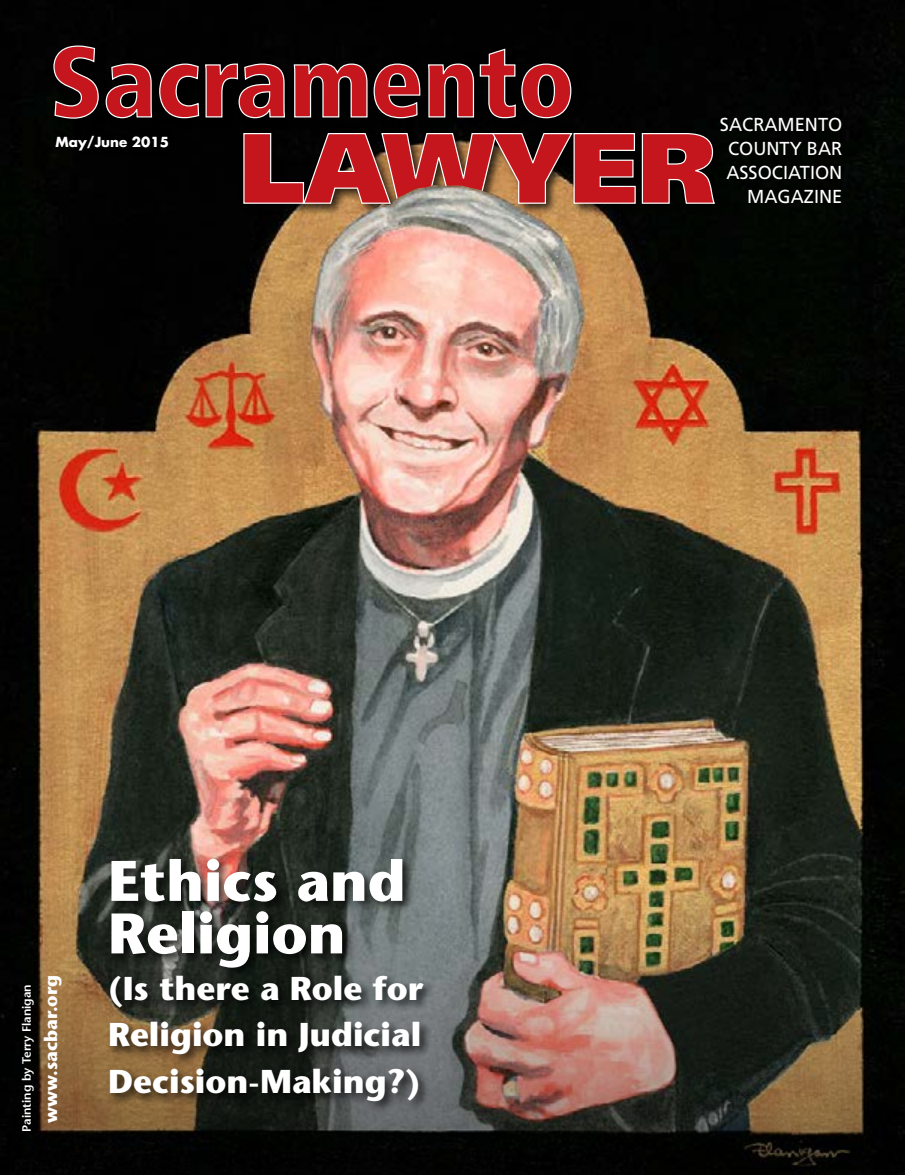
<style>
.page{position:relative;width:905px;height:1175px;background:#fff}
.page>*{position:absolute;margin:0;border:0;box-sizing:border-box;transform-origin:0 0}
.t1{font:700 57px/52.5px "Stone Sans";color:#fff}
.t2{font:700 33px/46.5px "Stone Sans";color:#fff;text-align:justify}
.t3{font:18.75px/24.2px "Frutiger";color:#fff;text-align:right}
.t4{font:700 18px "Stone Sans";color:#fff}
.t5{font:700 13.5px "Futura";color:#fff}
.t6{font:600 12px "Stone Sans";color:#fff}
</style>
<div class="page">
<img style="left:0;top:0;width:904px;height:879px">
<img style="left:0;top:879px;width:904px;height:295px">
<div style="left:51px;top:43px;width:675px;height:173px;background:#000"></div>
<svg style="left:53px;top:45px;width:46px;height:74px"></svg>
<svg style="left:105px;top:63px;width:180px;height:56px"></svg>
<svg style="left:293px;top:63px;width:128px;height:56px"></svg>
<svg style="left:428px;top:48px;width:144px;height:71px"></svg>
<svg style="left:243px;top:133px;width:472px;height:71px"></svg>
<div style="left:48px;top:128px;width:128px;height:29px;background:#000"></div>
<div style="left:107px;top:855px;width:329px;height:258px;background:#000;opacity:.75"></div>
<img style="left:314px;top:185px;width:266px;height:115px">
<p class="t5" style="left:56px;top:132px;width:115px">May/June 2015</p>
<p class="t6" style="left:19px;top:1131px;width:149px;rotate:-90deg">Painting by Terry Flanigan</p>
<p class="t4" style="left:40px;top:1122px;width:149px;rotate:-90deg">www.sacbar.org</p>
<h1 class="t1" style="left:108px;top:853px;width:299px">Ethics and<br>Religion</h1>
<p class="t2" style="left:108px;top:964px;width:316px">(Is there a Role for Religion in Judicial Decision-Making?)</p>
<p class="t3" style="left:720px;top:112px;width:124px">SACRAMENTO<br>COUNTY BAR<br>ASSOCIATION<br>MAGAZINE</p>
</div>
